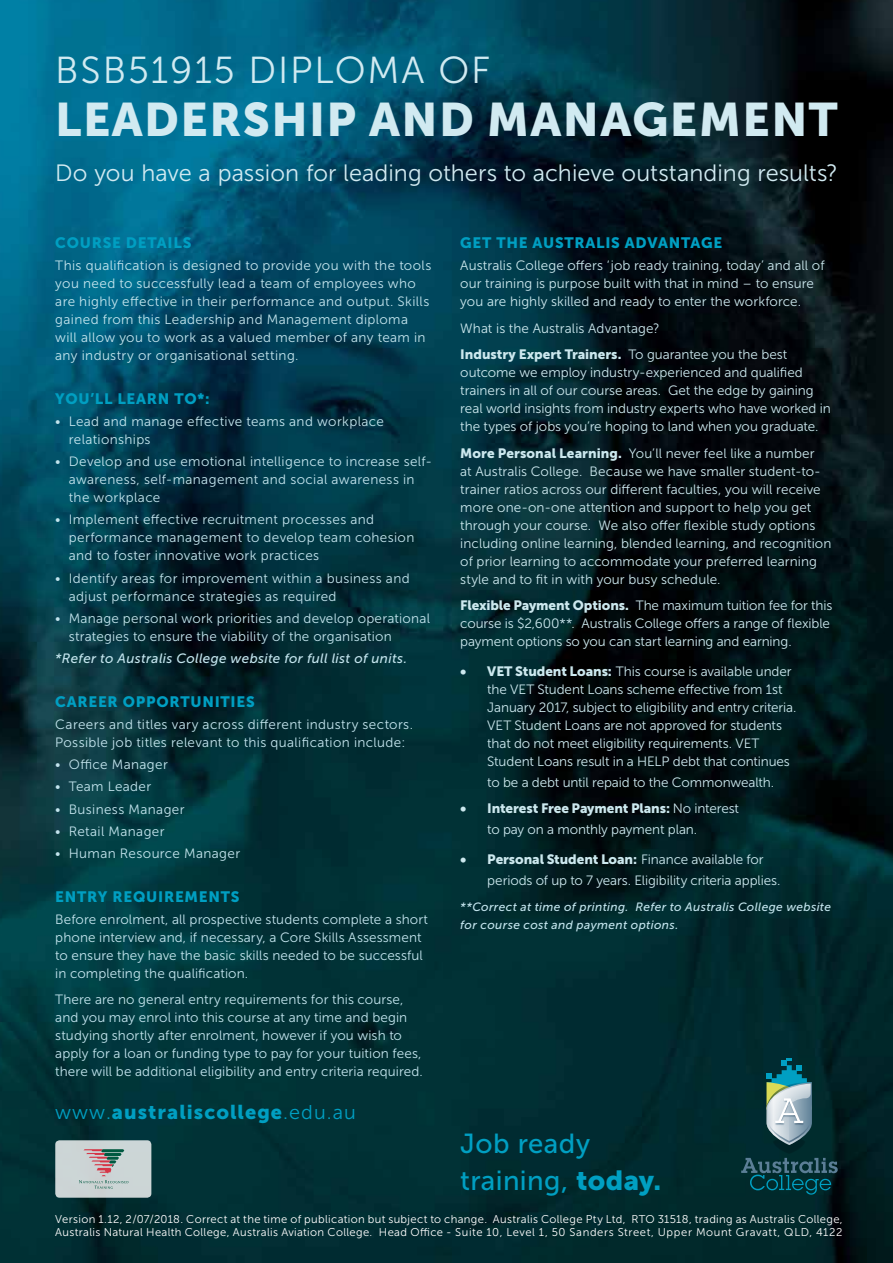
<style>
.page{position:relative;width:893px;height:1263px;background:#fff}
.page>*{position:absolute;margin:0;border:0;box-sizing:border-box;transform-origin:0 0}
.t1{font:46.8px "Museo Sans 900";letter-spacing:.03em;color:#d1eaf1}
.t2{font:37.5px "Museo Sans 300";letter-spacing:.05em;color:#d1eaf1}
.t3{font:27.45px/36.6px "Museo Sans 500";letter-spacing:.015em;color:#009fc2}
.t4{font:23.55px "Museo Sans 300";color:#d1eaf1}
.t5{font:19.95px "Museo Sans 900";letter-spacing:.055em;color:#009fc2}
.t6{font:15px "Museo Sans 900";letter-spacing:.05em;color:#009fc2}
.t7{font:13.5px/18px "Museo Sans 300";letter-spacing:.02em;color:#c3e4ed}
.t8{font:13.5px/18px "Museo Sans 300";letter-spacing:-.005em;color:#cce8ee}
.t9{font:13.5px "Museo Sans 900";letter-spacing:-.005em;color:#cce8ee}
.t10{font:italic 13.5px "Museo Sans 500";letter-spacing:.025em;color:#c3e4ed}
.t11{font:italic 12px/18px "Museo Sans 500";letter-spacing:.03em;color:#c3e4ed}
.t12{font:11.25px/13.5px "Museo Sans 300";letter-spacing:.03em;color:#fff}
.s1{font-family:"Museo Sans 300"}
.s2{font-family:"Museo Sans 900"}
</style>
<div class="page">
<img style="left:0;top:0;width:893px;height:1263px">
<div style="left:55px;top:1140px;width:96px;height:58px;background:#ccd5d6;border-radius:4px"></div>
<svg style="left:79px;top:1149px;width:49px;height:40px"></svg>
<svg style="left:741px;top:1058px;width:97px;height:136px;background:#265156"></svg>
<h2 class="t2" style="left:55px;top:50px;width:437px">BSB51915 DIPLOMA OF</h2>
<h1 class="t1" style="left:55px;top:93px;width:784px">LEADERSHIP AND MANAGEMENT</h1>
<h3 class="t4" style="left:55px;top:160px;width:784px">Do you have a passion for leading others to achieve outstanding results?</h3>
<p class="t6" style="left:55px;top:234px;width:138px">COURSE DETAILS</p>
<p class="t7" style="left:55px;top:256px;width:378px">This qualification is designed to provide you with the tools you need to successfully lead a team of employees who are highly effective in their performance and output. Skills gained from this Leadership and Management diploma will allow you to work as a valued member of any team in any industry or organisational setting.</p>
<p class="t6" style="left:55px;top:390px;width:156px">YOU’LL LEARN TO*:</p>
<p class="t7" style="left:69px;top:412px;width:317px;text-indent:-14px">• Lead and manage effective teams and workplace relationships</p>
<p class="t7" style="left:69px;top:452px;width:365px;text-indent:-14px">• Develop and use emotional intelligence to increase self&shy;awareness, self-management and social awareness in the workplace</p>
<p class="t7" style="left:69px;top:511px;width:347px;text-indent:-14px">• Implement effective recruitment processes and performance management to develop team cohesion and to foster innovative work practices</p>
<p class="t7" style="left:69px;top:569px;width:342px;text-indent:-14px">• Identify areas for improvement within a business and adjust performance strategies as required</p>
<p class="t7" style="left:69px;top:609px;width:363px;text-indent:-14px">• Manage personal work priorities and develop operational strategies to ensure the viability of the organisation</p>
<p class="t10" style="left:55px;top:651px;width:353px">*Refer to Australis College website for full list of units.</p>
<p class="t6" style="left:55px;top:693px;width:201px">CAREER OPPORTUNITIES</p>
<p class="t7" style="left:55px;top:715px;width:359px">Careers and titles vary across different industry sectors.<br>Possible job titles relevant to this qualification include:</p>
<p class="t7" style="left:55px;top:755px;width:114px">• Office Manager</p>
<p class="t7" style="left:55px;top:778px;width:98px">• Team Leader</p>
<p class="t7" style="left:55px;top:800px;width:131px">• Business Manager</p>
<p class="t7" style="left:55px;top:822px;width:111px">• Retail Manager</p>
<p class="t7" style="left:55px;top:844px;width:186px">• Human Resource Manager</p>
<p class="t6" style="left:55px;top:888px;width:186px">ENTRY REQUIREMENTS</p>
<p class="t7" style="left:55px;top:910px;width:374px">Before enrolment, all prospective students complete a short phone interview and, if necessary, a Core Skills Assessment to ensure they have the basic skills needed to be successful in completing the qualification.</p>
<p class="t7" style="left:55px;top:991px;width:369px">There are no general entry requirements for this course, and you may enrol into this course at any time and begin studying shortly after enrolment, however if you wish to apply for a loan or funding type to pay for your tuition fees, there will be additional eligibility and entry criteria required.</p>
<h3 class="t5" style="left:55px;top:1100px;width:302px"><span class="s1">www.</span>australiscollege<span class="s1">.edu.au</span></h3>
<p class="t6" style="left:460px;top:234px;width:263px">GET THE AUSTRALIS ADVANTAGE</p>
<p class="t8" style="left:460px;top:256px;width:366px">Australis College offers ‘job ready training, today’ and all of our training is purpose built with that in mind – to ensure you are highly skilled and ready to enter the workforce.</p>
<p class="t8" style="left:460px;top:319px;width:201px">What is the Australis Advantage?</p>
<p class="t9" style="left:460px;top:347px;width:329px">Industry Expert Trainers. <span class="s1">To guarantee you the best</span></p>
<p class="t8" style="left:460px;top:363px;width:372px">outcome we employ industry-experienced and qualified trainers in all of our course areas. Get the edge by gaining real world insights from industry experts who have worked in the types of jobs you’re hoping to land when you graduate.</p>
<p class="t8" style="left:460px;top:444px;width:373px"><span class="s2">More Personal Learning.</span> You’ll never feel like a number<br>at Australis College. Because we have smaller student-to&shy;trainer ratios across our different faculties, you will receive more one-on-one attention and support to help you get through your course. We also offer flexible study options including online learning, blended learning, and recognition of prior learning to accommodate your preferred learning style and to fit in with your busy schedule.</p>
<p class="t8" style="left:460px;top:596px;width:374px"><span class="s2">Flexible Payment Options.</span> The maximum tuition fee for this course is $2,600**. Australis College offers a range of flexible payment options so you can start learning and earning.</p>
<p class="t8" style="left:487px;top:662px;width:311px;text-indent:-27px"><span class="s2">• VET Student Loans:</span> This course is available under the VET Student Loans scheme effective from 1st January 2017, subject to eligibility and entry criteria.<br>VET Student Loans are not approved for students that do not meet eligibility requirements. VET Student Loans result in a HELP debt that continues</p>
<p class="t8" style="left:487px;top:773px;width:288px">to be a debt until repaid to the Commonwealth.</p>
<p class="t9" style="left:460px;top:801px;width:280px">• Interest Free Payment Plans: <span class="s1">No interest</span></p>
<p class="t8" style="left:487px;top:820px;width:211px">to pay on a monthly payment plan.</p>
<p class="t9" style="left:460px;top:851px;width:305px">• Personal Student Loan: <span class="s1">Finance available for</span></p>
<p class="t8" style="left:487px;top:871px;width:295px">periods of up to 7 years. Eligibility criteria applies.</p>
<p class="t11" style="left:460px;top:898px;width:372px">**Correct at time of printing. Refer to Australis College website for course cost and payment options.</p>
<h3 class="t3" style="left:460px;top:1125px;width:202px">Job ready training, <span class="s2">today.</span></h3>
<p class="t12" style="left:55px;top:1212px;width:789px">Version 1.12, 2/07/2018. Correct at the time of publication but subject to change. Australis College Pty Ltd, RTO 31518, trading as Australis College,<br>Australis Natural Health College, Australis Aviation College. Head Office - Suite 10, Level 1, 50 Sanders Street, Upper Mount Gravatt, QLD, 4122</p>
</div>
